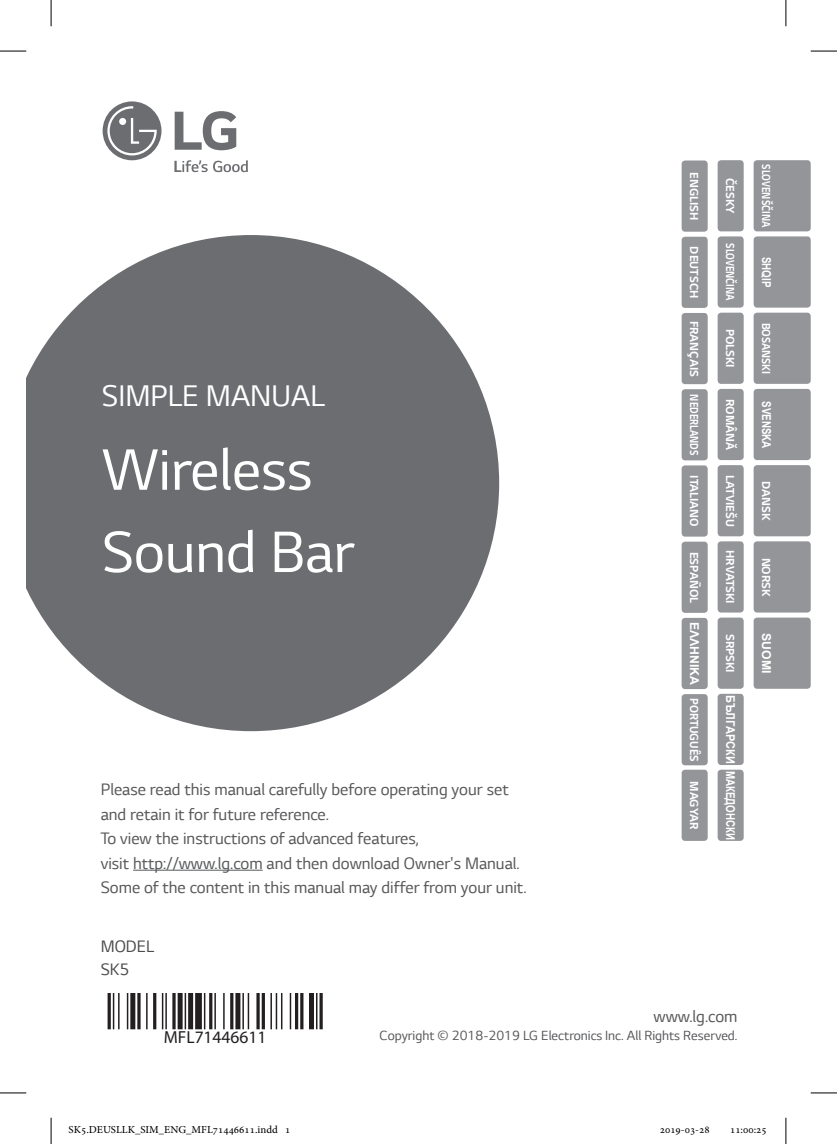
<style>
.page{position:relative;width:837px;height:1144px;background:#fff}
.page>*{position:absolute;margin:0;border:0;box-sizing:border-box;transform-origin:0 0}
.t1{font:61.25px/82.2px "LG Smart";color:#fff}
.t2{font:31.5px "LG Smart";color:#fff}
.t3{font:17.5px/24.5px "LG Smart";color:#57585a}
.t4{font:17.5px "Courier";color:#231f20}
.t5{font:17.5px "LG Smart";color:#4b4c4d}
.t6{font:14px "LG Smart";color:#57585a}
.t7{font:700 12.25px "LG Smart";color:#fff}
.t8{font:700 12.25px "LG Smart";color:#fff;scale:.8 1}
.t9{font:700 12.25px "Arial";color:#fff;scale:.9 1}
.t10{font:700 12.25px "Arial";color:#fff}
.t11{font:700 12.25px "Arial";color:#fff;scale:.8 1}
.t12{font:700 12.25px "LG Smart";color:#fff;scale:.95 1}
.t13{font:700 12.25px "LG Smart";color:#fff;scale:.9 1}
.t14{font:10.5px "Adobe Hebrew";color:#000}
</style>
<div class="page">
<svg style="left:175px;top:160px;width:32px;height:12px"></svg>
<svg style="left:213px;top:160px;width:35px;height:12px"></svg>
<svg style="left:175px;top:111px;width:61px;height:39px"></svg>
<svg style="left:103px;top:101px;width:58px;height:59px"></svg>
<svg style="left:26px;top:235px;width:473px;height:496px;fill:#6c6d70"></svg>
<hr style="left:133px;top:870px;width:129px;height:1px;background:#57585a">
<div style="left:753px;top:160px;width:57px;height:71px;background:#939598;border-radius:3px"></div>
<div style="left:753px;top:236px;width:57px;height:72px;background:#939598;border-radius:3px"></div>
<div style="left:753px;top:313px;width:57px;height:71px;background:#939598;border-radius:3px"></div>
<div style="left:753px;top:389px;width:57px;height:71px;background:#939598;border-radius:3px"></div>
<div style="left:753px;top:465px;width:57px;height:71px;background:#939598;border-radius:3px"></div>
<div style="left:753px;top:541px;width:57px;height:71px;background:#939598;border-radius:3px"></div>
<div style="left:753px;top:618px;width:57px;height:71px;background:#939598;border-radius:3px"></div>
<div style="left:681px;top:770px;width:26px;height:71px;background:#939598;border-radius:3px"></div>
<div style="left:717px;top:618px;width:26px;height:71px;background:#939598;border-radius:3px"></div>
<div style="left:717px;top:541px;width:26px;height:71px;background:#939598;border-radius:3px"></div>
<div style="left:717px;top:465px;width:26px;height:71px;background:#939598;border-radius:3px"></div>
<div style="left:717px;top:389px;width:26px;height:71px;background:#939598;border-radius:3px"></div>
<div style="left:717px;top:313px;width:26px;height:71px;background:#939598;border-radius:3px"></div>
<div style="left:717px;top:236px;width:26px;height:72px;background:#939598;border-radius:3px"></div>
<div style="left:717px;top:160px;width:26px;height:71px;background:#939598;border-radius:3px"></div>
<div style="left:681px;top:160px;width:26px;height:72px;background:#939598;border-radius:3px"></div>
<div style="left:681px;top:694px;width:26px;height:71px;background:#939598;border-radius:3px"></div>
<div style="left:681px;top:618px;width:26px;height:71px;background:#939598;border-radius:3px"></div>
<div style="left:681px;top:542px;width:26px;height:71px;background:#939598;border-radius:3px"></div>
<div style="left:681px;top:465px;width:26px;height:72px;background:#939598;border-radius:3px"></div>
<div style="left:681px;top:389px;width:26px;height:71px;background:#939598;border-radius:3px"></div>
<div style="left:681px;top:313px;width:26px;height:71px;background:#939598;border-radius:3px"></div>
<div style="left:681px;top:237px;width:26px;height:71px;background:#939598;border-radius:3px"></div>
<div style="left:717px;top:694px;width:26px;height:71px;background:#939598;border-radius:3px"></div>
<div style="left:717px;top:770px;width:26px;height:71px;background:#939598;border-radius:3px"></div>
<svg style="left:107px;top:994px;width:4px;height:35px"></svg>
<hr style="left:113px;top:994px;width:1px;height:35px;background:#231f20">
<hr style="left:118px;top:994px;width:1px;height:35px;background:#231f20">
<hr style="left:127px;top:994px;width:1px;height:35px;background:#231f20">
<div style="left:130px;top:994px;width:5px;height:35px;background:#231f20"></div>
<hr style="left:137px;top:994px;width:3px;height:35px;background:#231f20">
<hr style="left:146px;top:994px;width:1px;height:35px;background:#231f20">
<hr style="left:153px;top:994px;width:3px;height:35px;background:#231f20">
<hr style="left:162px;top:994px;width:1px;height:35px;background:#231f20">
<hr style="left:165px;top:994px;width:2px;height:35px;background:#231f20">
<hr style="left:172px;top:994px;width:3px;height:35px;background:#231f20">
<div style="left:177px;top:994px;width:5px;height:35px;background:#231f20"></div>
<hr style="left:184px;top:994px;width:2px;height:35px;background:#231f20">
<div style="left:188px;top:994px;width:5px;height:35px;background:#231f20"></div>
<div style="left:195px;top:994px;width:7px;height:35px;background:#231f20"></div>
<hr style="left:204px;top:994px;width:1px;height:35px;background:#231f20">
<hr style="left:209px;top:994px;width:3px;height:35px;background:#231f20">
<hr style="left:214px;top:994px;width:2px;height:35px;background:#231f20">
<hr style="left:223px;top:994px;width:1px;height:35px;background:#231f20">
<hr style="left:230px;top:994px;width:3px;height:35px;background:#231f20">
<div style="left:235px;top:994px;width:5px;height:35px;background:#231f20"></div>
<hr style="left:242px;top:994px;width:2px;height:35px;background:#231f20">
<hr style="left:247px;top:994px;width:2px;height:35px;background:#231f20">
<hr style="left:256px;top:994px;width:3px;height:35px;background:#231f20">
<svg style="left:261px;top:994px;width:4px;height:35px"></svg>
<hr style="left:270px;top:994px;width:2px;height:35px;background:#231f20">
<hr style="left:275px;top:994px;width:2px;height:35px;background:#231f20">
<hr style="left:281px;top:994px;width:1px;height:35px;background:#231f20">
<hr style="left:289px;top:994px;width:2px;height:35px;background:#231f20">
<hr style="left:295px;top:994px;width:3px;height:35px;background:#231f20">
<hr style="left:300px;top:994px;width:3px;height:35px;background:#231f20">
<div style="left:309px;top:994px;width:5px;height:35px;background:#231f20"></div>
<hr style="left:316px;top:994px;width:1px;height:35px;background:#231f20">
<hr style="left:319px;top:994px;width:3px;height:35px;background:#231f20">
<svg style="left:0;top:51px;width:26px;height:1px"></svg>
<svg style="left:810px;top:51px;width:26px;height:1px"></svg>
<svg style="left:0;top:1092px;width:26px;height:1px"></svg>
<svg style="left:810px;top:1092px;width:26px;height:1px"></svg>
<svg style="left:51px;top:0;width:1px;height:26px"></svg>
<svg style="left:51px;top:1118px;width:1px;height:26px"></svg>
<svg style="left:785px;top:0;width:1px;height:26px"></svg>
<svg style="left:785px;top:1118px;width:1px;height:26px"></svg>
<h2 class="t2" style="left:102px;top:378px;width:224px">SIMPLE MANUAL</h2>
<h1 class="t1" style="left:102px;top:429px;width:254px">Wireless<br>Sound Bar</h1>
<p class="t3" style="left:101px;top:777px;width:427px">Please read this manual carefully before operating your set and retain it for future reference.<br>To view the instructions of advanced features,<br>visit http://www.lg.com and then download Owner's Manual.<br>Some of the content in this manual may differ from your unit.</p>
<p class="t5" style="left:101px;top:936px;width:55px">MODEL</p>
<p class="t5" style="left:101px;top:959px;width:30px">SK5</p>
<p class="t7" style="left:701px;top:172px;width:50px;rotate:90deg">ENGLISH</p>
<p class="t7" style="left:701px;top:246px;width:53px;rotate:90deg">DEUTSCH</p>
<p class="t7" style="left:701px;top:320px;width:58px;rotate:90deg">FRANÇAIS</p>
<p class="t8" style="left:701px;top:394px;width:78px;rotate:90deg">NEDERLANDS</p>
<p class="t7" style="left:701px;top:475px;width:53px;rotate:90deg">ITALIANO</p>
<p class="t7" style="left:701px;top:552px;width:53px;rotate:90deg">ESPAÑOL</p>
<p class="t10" style="left:703px;top:622px;width:65px;rotate:90deg">ΕΛΛΗΝΙΚΑ</p>
<p class="t12" style="left:701px;top:698px;width:69px;rotate:90deg">PORTUGUÊS</p>
<p class="t7" style="left:701px;top:781px;width:50px;rotate:90deg">MAGYAR</p>
<p class="t7" style="left:737px;top:178px;width:37px;rotate:90deg">ČESKY</p>
<p class="t8" style="left:737px;top:243px;width:73px;rotate:90deg">SLOVENČINA</p>
<p class="t7" style="left:737px;top:329px;width:40px;rotate:90deg">POLSKI</p>
<p class="t7" style="left:737px;top:399px;width:53px;rotate:90deg">ROMÂNĂ</p>
<p class="t7" style="left:737px;top:475px;width:53px;rotate:90deg">LATVIEŠU</p>
<p class="t7" style="left:737px;top:550px;width:55px;rotate:90deg">HRVATSKI</p>
<p class="t7" style="left:737px;top:634px;width:40px;rotate:90deg">SRPSKI</p>
<p class="t9" style="left:739px;top:695px;width:162px;rotate:90deg">БЪЛГАРСКИ МАКЕДОНСКИ</p>
<p class="t3" style="left:653px;top:1004px;width:85px">www.lg.com</p>
<p class="t4" style="left:164px;top:1026px;width:104px">MFL71446611</p>
<p class="t6" style="left:379px;top:1027px;width:359px">Copyright © 2018-2019 LG Electronics Inc. All Rights Reserved.</p>
<p class="t8" style="left:773px;top:164px;width:80px;rotate:90deg">SLOVENŠČINA</p>
<p class="t11" style="left:774px;top:257px;width:40px;rotate:90deg">SHQIP</p>
<p class="t13" style="left:773px;top:323px;width:59px;rotate:90deg">BOSANSKI</p>
<p class="t11" style="left:774px;top:401px;width:61px;rotate:90deg">SVENSKA</p>
<p class="t7" style="left:773px;top:481px;width:41px;rotate:90deg">DANSK</p>
<p class="t7" style="left:773px;top:557px;width:40px;rotate:90deg">NORSK</p>
<p class="t10" style="left:774px;top:633px;width:42px;rotate:90deg">SUOMI</p>
<p class="t14" style="left:69px;top:1124px;width:223px">SK5.DEUSLLK_SIM_ENG_MFL71446611.indd 1</p>
<p class="t14" style="left:659px;top:1124px;width:51px">2019-03-28</p>
<p class="t14" style="left:729px;top:1124px;width:38px">11:00:25</p>
</div>
